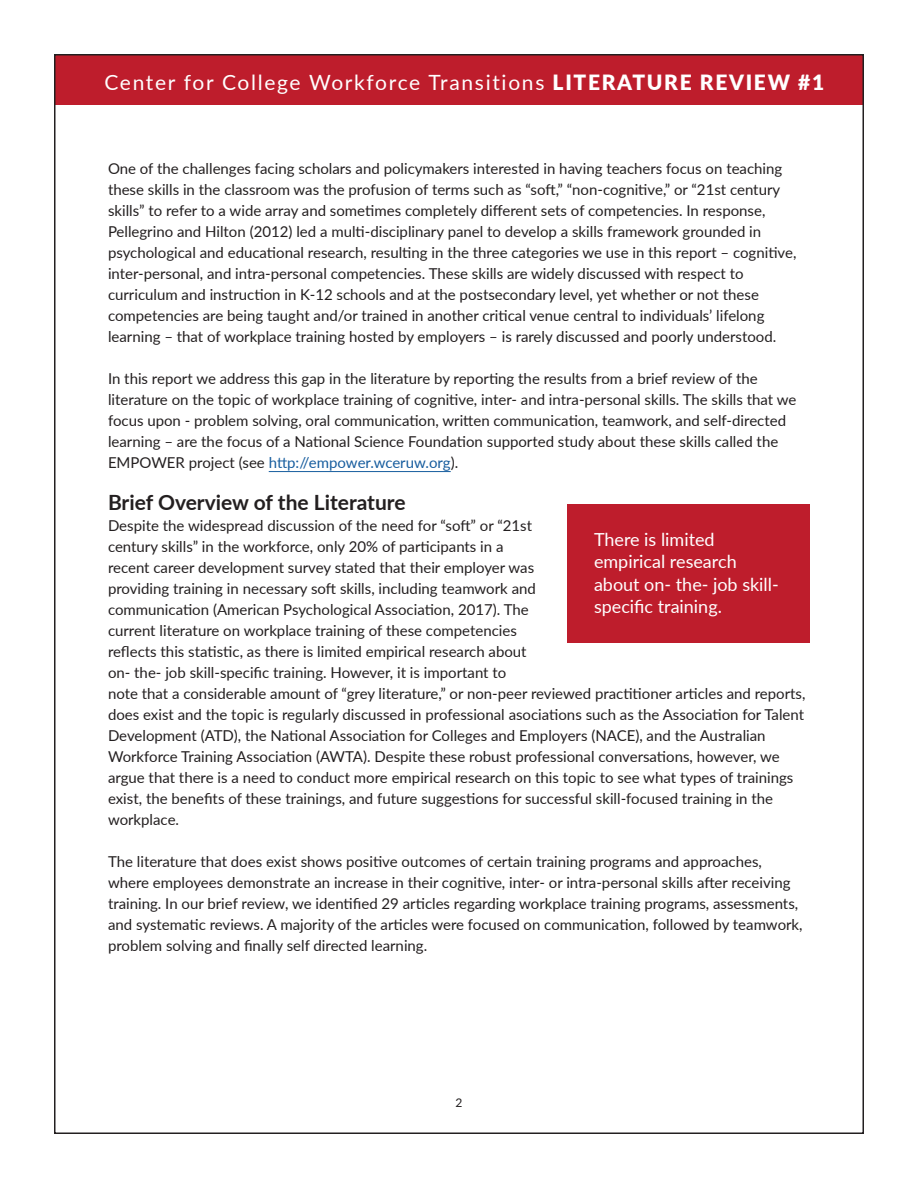
<style>
.page{position:relative;width:918px;height:1188px;background:#fff}
.page>*{position:absolute;margin:0;border:0;box-sizing:border-box;transform-origin:0 0}
.t1{font:21px "Lato";letter-spacing:.08em;color:#fff}
.t2{font:700 21px "Lato";color:#231f20}
.callout{font:18px/22.5px "Lato";color:#fff}
.P-body{font:15px/21px "Lato";color:#231f20}
.t3{font:12px "Lato";color:#231f20}
.s1{font-weight:900}
.s2{color:#175d9e}
</style>
<div class="page">
<div style="left:55px;top:55px;width:808px;height:50px;background:#be1d2c"></div>
<hr style="left:269px;top:471px;width:182px;height:1px;background:#175d9e">
<div style="left:567px;top:504px;width:243px;height:139px;background:#be1d2c"></div>
<h1 class="t1" style="left:104px;top:67px;width:721px">Center for College Workforce Transitions <span class="s1">LITERATURE REVIEW #1</span></h1>
<p class="P-body" style="left:108px;top:157px;width:690px">One of the challenges facing scholars and policymakers interested in having teachers focus on teaching these skills in the classroom was the profusion of terms such as “soft,” “non-cognitive,” or “21st century skills” to refer to a wide array and sometimes completely different sets of competencies. In response, Pellegrino and Hilton (2012) led a multi-disciplinary panel to develop a skills framework grounded in psychological and educational research, resulting in the three categories we use in this report – cognitive, inter-personal, and intra-personal competencies. These skills are widely discussed with respect to curriculum and instruction in K-12 schools and at the postsecondary level, yet whether or not these competencies are being taught and/or trained in another critical venue central to individuals’ lifelong learning – that of workplace training hosted by employers – is rarely discussed and poorly understood.</p>
<p class="P-body" style="left:108px;top:367px;width:690px">In this report we address this gap in the literature by reporting the results from a brief review of the literature on the topic of workplace training of cognitive, inter- and intra-personal skills. The skills that we focus upon - problem solving, oral communication, written communication, teamwork, and self-directed learning – are the focus of a National Science Foundation supported study about these skills called the EMPOWER project (see <span class="s2">http://empower.wceruw.org</span>).</p>
<h2 class="t2" style="left:108px;top:487px;width:299px">Brief Overview of the Literature</h2>
<p class="P-body" style="left:108px;top:514px;width:699px">Despite the widespread discussion of the need for “soft” or “21st<br>century skills” in the workforce, only 20% of participants in a<br>recent career development survey stated that their employer was<br>providing training in necessary soft skills, including teamwork and<br>communication (American Psychological Association, 2017). The<br>current literature on workplace training of these competencies<br>reflects this statistic, as there is limited empirical research about<br>on- the- job skill-specific training. However, it is important to<br>note that a considerable amount of “grey literature,” or non-peer reviewed practitioner articles and reports, does exist and the topic is regularly discussed in professional asociations such as the Association for Talent Development (ATD), the National Association for Colleges and Employers (NACE), and the Australian Workforce Training Association (AWTA). Despite these robust professional conversations, however, we argue that there is a need to conduct more empirical research on this topic to see what types of trainings exist, the benefits of these trainings, and future suggestions for successful skill-focused training in the workplace.</p>
<p class="P-body" style="left:108px;top:850px;width:696px">The literature that does exist shows positive outcomes of certain training programs and approaches, where employees demonstrate an increase in their cognitive, inter- or intra-personal skills after receiving training. In our brief review, we identified 29 articles regarding workplace training programs, assessments, and systematic reviews. A majority of the articles were focused on communication, followed by teamwork, problem solving and finally self directed learning.</p>
<p class="callout" style="left:594px;top:527px;width:186px">There is limited empirical research about on- the- job skill&shy;specific training.</p>
<p class="t3" style="left:456px;top:1094px;width:8px">2</p>
</div>
